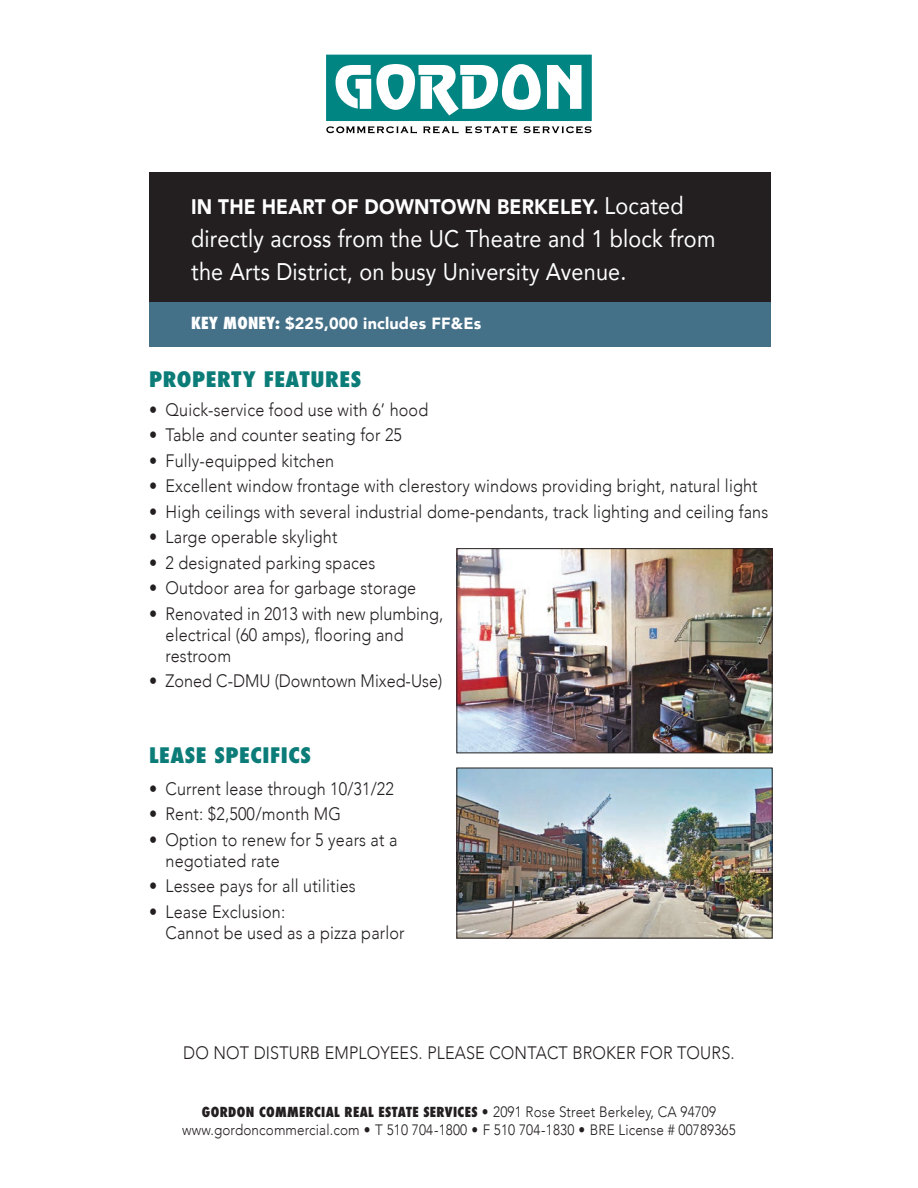
<style>
.page{position:relative;width:918px;height:1188px;background:#fff}
.page>*{position:absolute;margin:0;border:0;box-sizing:border-box;transform-origin:0 0}
.t1{font:24px/33px "Avenir";letter-spacing:.01em;color:#fff;scale:.9 1}
.t2{font:900 21px "Avenir";letter-spacing:.01em;color:#fff;scale:.9 1}
.t3{font:800 condensed 20.85px "Futura";letter-spacing:.025em;color:#0c7c78;scale:1.1 1}
.t4{font:300 18px/21px "Avenir";letter-spacing:.01em;color:#231f20;scale:.9 1}
.t5{font:900 16.2px "Avenir";letter-spacing:.01em;color:#fff}
.t6{font:300 15px "Avenir";letter-spacing:.01em;color:#231f20;scale:.9 1}
.t7{font:800 condensed 13.5px "Futura";letter-spacing:.025em;color:#231f20}
.s1{font-weight:400;font-size:24px}
.s2{font-family:"Futura";font-weight:800;font-stretch:condensed}
.s3{font-family:"Avenir";font-weight:300;font-stretch:normal;font-size:15px}
</style>
<div class="page">
<div style="left:149px;top:172px;width:622px;height:137px;background:#231f20"></div>
<svg style="left:326px;top:55px;width:266px;height:78px"></svg>
<div style="left:149px;top:303px;width:622px;height:44px;background:#447088"></div>
<img style="left:459px;top:550px;width:311px;height:201px">
<div style="left:457px;top:548px;width:315px;height:205px;border:1px solid #231f20"></div>
<img style="left:459px;top:770px;width:311px;height:166px">
<p class="t2" style="left:191px;top:188px;width:549px">IN THE HEART OF DOWNTOWN BERKELEY. <span class="s1">Located</span></p>
<h1 class="t1" style="left:191px;top:221px;width:584px">directly across from the UC Theatre and 1 block from the Arts District, on busy University Avenue.</h1>
<p class="t5" style="left:191px;top:310px;width:292px"><span class="s2">KEY MONEY:</span> $225,000 includes FF&amp;Es</p>
<p class="t3" style="left:149px;top:366px;width:194px">PROPERTY FEATURES</p>
<p class="t4" style="left:149px;top:399px;width:312px">• Quick-service food use with 6’ hood</p>
<p class="t4" style="left:149px;top:425px;width:282px">• Table and counter seating for 25</p>
<p class="t4" style="left:149px;top:450px;width:207px">• Fully-equipped kitchen</p>
<p class="t4" style="left:149px;top:476px;width:678px">• Excellent window frontage with clerestory windows providing bright, natural light</p>
<p class="t4" style="left:149px;top:501px;width:689px">• High ceilings with several industrial dome-pendants, track lighting and ceiling fans</p>
<p class="t4" style="left:149px;top:527px;width:211px">• Large operable skylight</p>
<p class="t4" style="left:149px;top:552px;width:253px">• 2 designated parking spaces</p>
<p class="t4" style="left:149px;top:578px;width:298px">• Outdoor area for garbage storage</p>
<p class="t4" style="left:166px;top:603px;width:310px;text-indent:-16px">• Renovated in 2013 with new plumbing, electrical (60 amps), flooring and restroom</p>
<p class="t4" style="left:149px;top:671px;width:327px">• Zoned C-DMU (Downtown Mixed-Use)</p>
<p class="t3" style="left:149px;top:741px;width:148px">LEASE SPECIFICS</p>
<p class="t4" style="left:149px;top:778px;width:273px">• Current lease through 10/31/22</p>
<p class="t4" style="left:149px;top:804px;width:215px">• Rent: $2,500/month MG</p>
<p class="t4" style="left:166px;top:829px;width:259px;text-indent:-16px">• Option to renew for 5 years at a negotiated rate</p>
<p class="t4" style="left:149px;top:876px;width:231px">• Lessee pays for all utilities</p>
<p class="t4" style="left:166px;top:901px;width:267px;text-indent:-16px">• Lease Exclusion:<br>Cannot be used as a pizza parlor</p>
<p class="t4" style="left:183px;top:1042px;width:614px">DO NOT DISTURB EMPLOYEES. PLEASE CONTACT BROKER FOR TOURS.</p>
<p class="t7" style="left:202px;top:1102px;width:516px">GORDON COMMERCIAL REAL ESTATE SERVICES <span class="s3">• 2091 Rose Street Berkeley, CA 94709</span></p>
<p class="t6" style="left:182px;top:1120px;width:616px">www.gordoncommercial.com • T 510 704-1800 • F 510 704-1830 • BRE License # 00789365</p>
</div>
